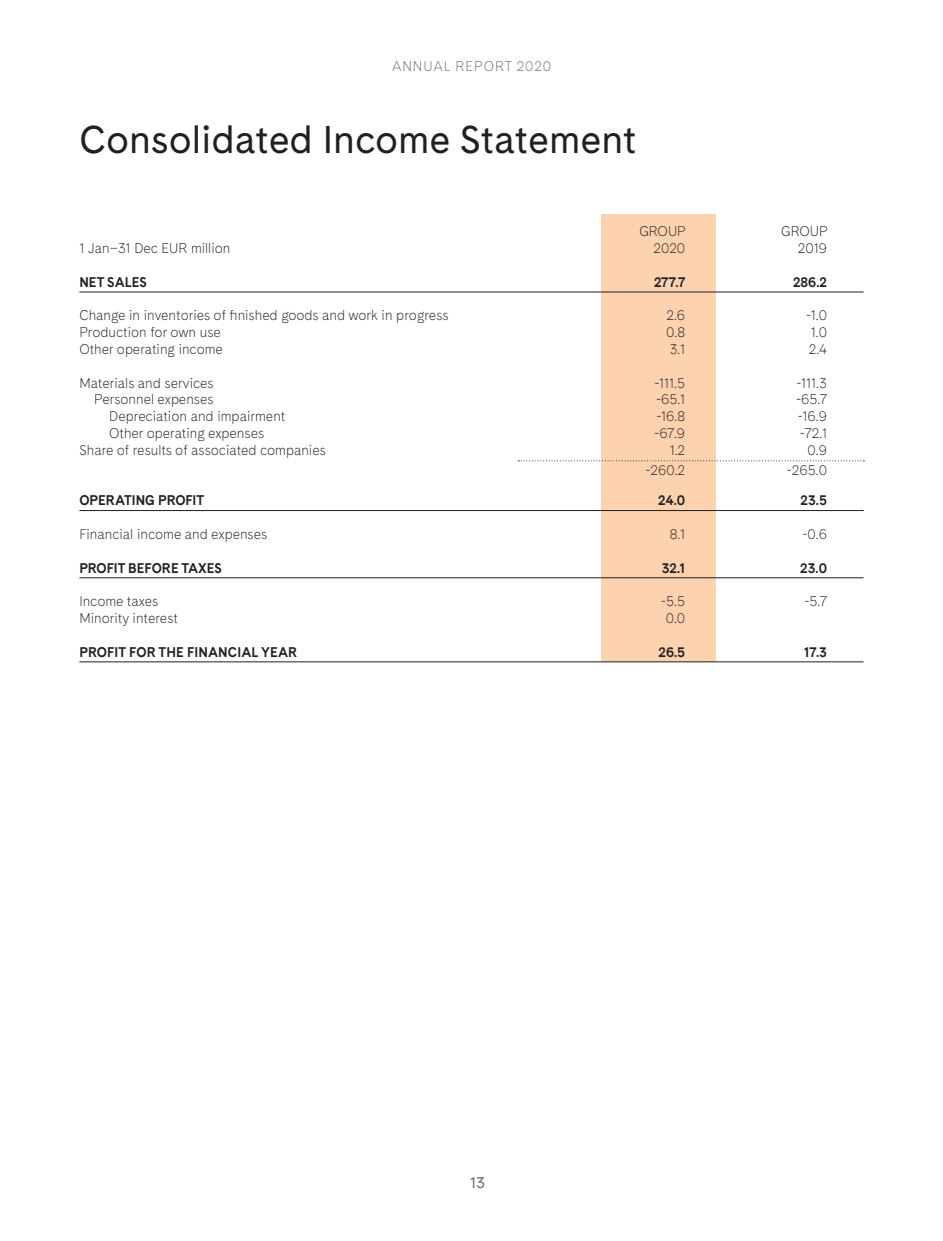
<style>
.page{position:relative;width:943px;height:1241px;background:#fff}
.page>*{position:absolute;margin:0;border:0;box-sizing:border-box;transform-origin:0 0}
.t1{font:38.5px "Cadiz";color:#231f20}
.t2{font:15.75px "Cadiz";color:#6c6d70}
.t3{font:300 14px "Cadiz";color:#231f20;scale:.95 1}
.t4{font:700 14px "Cadiz";color:#231f20;scale:.95 1}
.t5{font:300 14px "Cadiz";letter-spacing:.07em;color:#6c6d70;scale:.95 1}
</style>
<div class="page">
<div style="left:600px;top:214px;width:115px;height:447px;background:#fcd2af"></div>
<hr style="left:79px;top:292px;width:784px;height:1px;background:#231f20">
<hr style="left:79px;top:510px;width:784px;height:1px;background:#231f20">
<hr style="left:79px;top:577px;width:784px;height:1px;background:#231f20">
<hr style="left:79px;top:661px;width:784px;height:1px;background:#231f20">
<svg style="left:518px;top:460px;width:346px;height:1px"></svg>
<p class="t5" style="left:392px;top:56px;width:169px">ANNUAL REPORT 2020</p>
<h1 class="t1" style="left:79px;top:111px;width:558px">Consolidated Income Statement</h1>
<p class="t3" style="left:639px;top:220px;width:50px">GROUP</p>
<p class="t3" style="left:781px;top:220px;width:50px">GROUP</p>
<p class="t3" style="left:79px;top:238px;width:160px">1 Jan–31 Dec EUR million</p>
<p class="t3" style="left:653px;top:238px;width:35px">2020</p>
<p class="t3" style="left:797px;top:238px;width:32px">2019</p>
<p class="t4" style="left:79px;top:271px;width:73px">NET SALES</p>
<p class="t4" style="left:654px;top:271px;width:35px">277.7</p>
<p class="t4" style="left:793px;top:271px;width:37px">286.2</p>
<p class="t3" style="left:79px;top:305px;width:390px">Change in inventories of finished goods and work in progress</p>
<p class="t3" style="left:666px;top:305px;width:21px">2.6</p>
<p class="t3" style="left:806px;top:305px;width:24px">-1.0</p>
<p class="t3" style="left:79px;top:322px;width:150px">Production for own use</p>
<p class="t3" style="left:666px;top:322px;width:21px">0.8</p>
<p class="t3" style="left:810px;top:322px;width:19px">1.0</p>
<p class="t3" style="left:79px;top:338px;width:153px">Other operating income</p>
<p class="t3" style="left:669px;top:338px;width:18px">3.1</p>
<p class="t3" style="left:808px;top:338px;width:21px">2.4</p>
<p class="t3" style="left:79px;top:372px;width:143px">Materials and services</p>
<p class="t3" style="left:654px;top:372px;width:34px">-111.5</p>
<p class="t3" style="left:796px;top:372px;width:34px">-111.3</p>
<p class="t3" style="left:94px;top:389px;width:127px">Personnel expenses</p>
<p class="t3" style="left:656px;top:389px;width:32px">-65.1</p>
<p class="t3" style="left:796px;top:389px;width:34px">-65.7</p>
<p class="t3" style="left:109px;top:406px;width:187px">Depreciation and impairment</p>
<p class="t3" style="left:656px;top:406px;width:32px">-16.8</p>
<p class="t3" style="left:797px;top:406px;width:32px">-16.9</p>
<p class="t3" style="left:109px;top:422px;width:165px">Other operating expenses</p>
<p class="t3" style="left:654px;top:422px;width:34px">-67.9</p>
<p class="t3" style="left:799px;top:422px;width:30px">-72.1</p>
<p class="t3" style="left:79px;top:439px;width:261px">Share of results of associated companies</p>
<p class="t3" style="left:669px;top:439px;width:18px">1.2</p>
<p class="t3" style="left:807px;top:439px;width:22px">0.9</p>
<p class="t3" style="left:645px;top:460px;width:43px">-260.2</p>
<p class="t3" style="left:786px;top:460px;width:44px">-265.0</p>
<p class="t4" style="left:79px;top:490px;width:133px">OPERATING PROFIT</p>
<p class="t4" style="left:658px;top:490px;width:30px">24.0</p>
<p class="t4" style="left:800px;top:490px;width:29px">23.5</p>
<p class="t3" style="left:79px;top:523px;width:199px">Financial income and expenses</p>
<p class="t3" style="left:669px;top:523px;width:18px">8.1</p>
<p class="t3" style="left:802px;top:523px;width:27px">-0.6</p>
<p class="t4" style="left:79px;top:557px;width:152px">PROFIT BEFORE TAXES</p>
<p class="t4" style="left:661px;top:557px;width:26px">32.1</p>
<p class="t4" style="left:800px;top:557px;width:30px">23.0</p>
<p class="t3" style="left:79px;top:590px;width:85px">Income taxes</p>
<p class="t3" style="left:661px;top:590px;width:27px">-5.5</p>
<p class="t3" style="left:804px;top:590px;width:25px">-5.7</p>
<p class="t3" style="left:79px;top:607px;width:105px">Minority interest</p>
<p class="t3" style="left:665px;top:607px;width:22px">0.0</p>
<p class="t4" style="left:79px;top:641px;width:231px">PROFIT FOR THE FINANCIAL YEAR</p>
<p class="t4" style="left:658px;top:641px;width:30px">26.5</p>
<p class="t4" style="left:804px;top:641px;width:25px">17.3</p>
<p class="t2" style="left:470px;top:1170px;width:17px">13</p>
</div>
